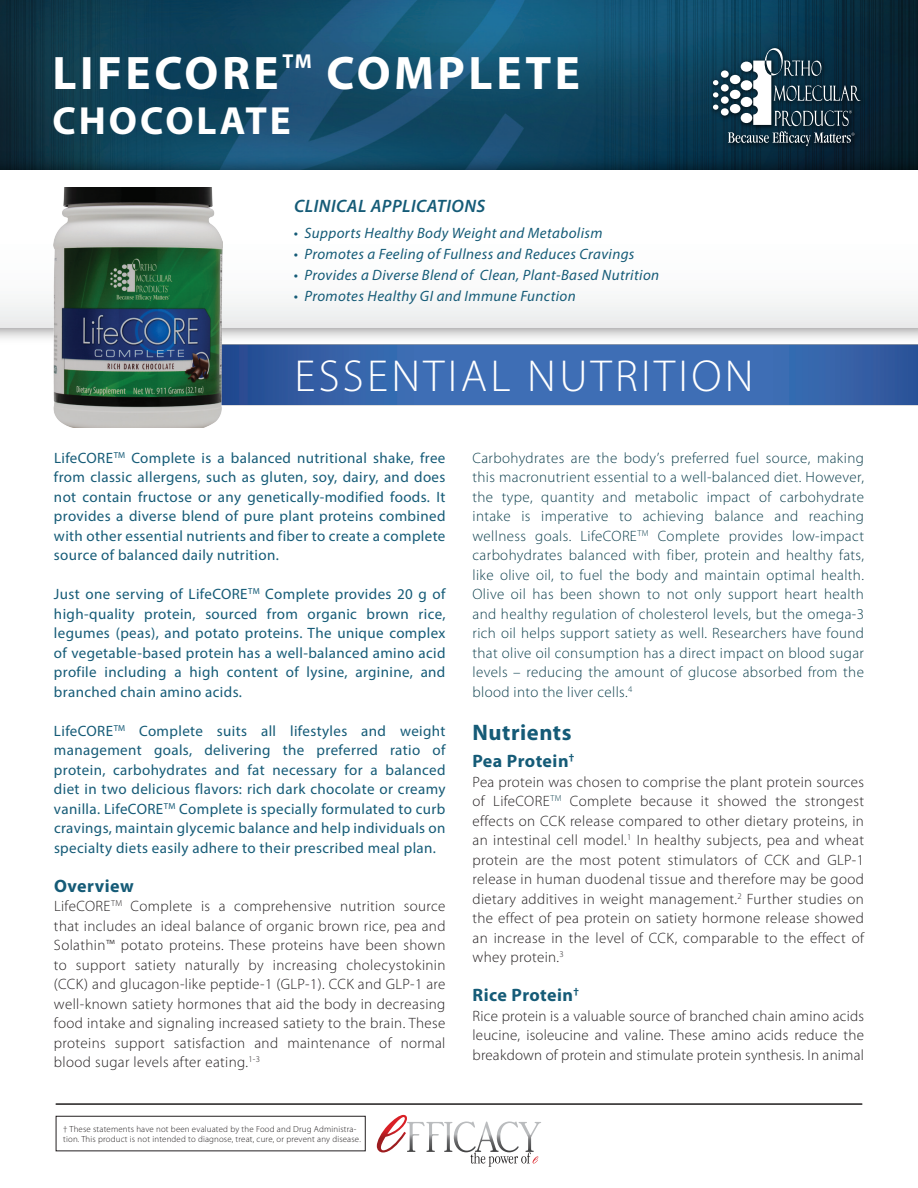
<style>
.page{position:relative;width:918px;height:1188px;background:#fff}
.page>*{position:absolute;margin:0;border:0;box-sizing:border-box;transform-origin:0 0}
.t1{font:700 47.25px "Myriad Pro";letter-spacing:.075em;color:#fff}
.t2{font:300 45px "Myriad Pro";letter-spacing:.075em;color:#fff}
.t3{font:700 39.3px "Myriad Pro";letter-spacing:.075em;color:#fff}
.t4{font:700 22.5px "Myriad Pro";letter-spacing:.025em;color:#155b77}
.t5{font:700 20.1px "Myriad Pro";color:#fff}
.t6{font:700 18px "Myriad Pro";letter-spacing:.025em;color:#155b77}
.t7{font:italic 600 18px "Myriad Pro";letter-spacing:.025em;color:#155b77}
.t8{font:300 15px/19.5px "Myriad Pro";letter-spacing:.025em;color:#231f20;text-align:justify}
.t9{font:15px/19.5px "Myriad Pro";letter-spacing:.025em;color:#155b77;text-align:justify}
.t10{font:300 15px/19.5px "Myriad Pro";letter-spacing:.025em;color:#0e404e;text-align:justify}
.t11{font:italic 15px "Myriad Pro";letter-spacing:.025em;color:#155b77}
.t12{font:300 8.85px/10.6px "Myriad Pro";letter-spacing:.02em;color:#231f20}
</style>
<div class="page">
<img style="left:0;top:0;width:918px;height:148px">
<img style="left:0;top:148px;width:918px;height:202px">
<div style="left:0;top:170px;width:918px;height:158px;background:#fff"></div>
<img style="left:708px;top:43px;width:160px;height:111px">
<div style="left:721px;top:70px;width:8px;height:8px;background:#fff;border-radius:50%"></div>
<div style="left:721px;top:84px;width:8px;height:8px;background:#fff;border-radius:50%"></div>
<div style="left:721px;top:96px;width:8px;height:8px;background:#fff;border-radius:50%"></div>
<div style="left:721px;top:108px;width:8px;height:8px;background:#fff;border-radius:50%"></div>
<svg style="left:713px;top:80px;width:5px;height:5px"></svg>
<svg style="left:713px;top:92px;width:5px;height:6px"></svg>
<svg style="left:713px;top:105px;width:5px;height:5px"></svg>
<svg style="left:728px;top:48px;width:133px;height:98px;background:#3c5563"></svg>
<svg style="left:377px;top:1115px;width:164px;height:52px"></svg>
<hr style="left:56px;top:1103px;width:806px;height:2px;background:#211e1e">
<img style="left:222px;top:307px;width:696px;height:99px">
<img style="left:54px;top:187px;width:168px;height:241px">
<div style="left:56px;top:1116px;width:310px;height:35px;border:1px solid #231f20"></div>
<h1 class="t1" style="left:52px;top:42px;width:228px">LIFECORE</h1>
<h3 class="t5" style="left:282px;top:48px;width:31px">TM</h3>
<h1 class="t1" style="left:326px;top:42px;width:255px">COMPLETE</h1>
<h3 class="t3" style="left:52px;top:95px;width:240px">CHOCOLATE</h3>
<p class="t7" style="left:294px;top:195px;width:193px">CLINICAL APPLICATIONS</p>
<p class="t11" style="left:294px;top:223px;width:310px">• Supports Healthy Body Weight and Metabolism</p>
<p class="t11" style="left:294px;top:244px;width:342px">• Promotes a Feeling of Fullness and Reduces Cravings</p>
<p class="t11" style="left:294px;top:265px;width:367px">• Provides a Diverse Blend of Clean, Plant-Based Nutrition</p>
<p class="t11" style="left:294px;top:286px;width:284px">• Promotes Healthy GI and Immune Function</p>
<h2 class="t2" style="left:294px;top:349px;width:461px">ESSENTIAL NUTRITION</h2>
<p class="t9" style="left:54px;top:448px;width:393px">LifeCORE<sup>TM</sup> Complete is a balanced nutritional shake, free from classic allergens, such as gluten, soy, dairy, and does not contain fructose or any genetically-modified foods. It provides a diverse blend of pure plant proteins combined with other essential nutrients and fiber to create a complete source of balanced daily nutrition.</p>
<p class="t9" style="left:54px;top:584px;width:393px">Just one serving of LifeCORE<sup>TM</sup> Complete provides 20 g of high-quality protein, sourced from organic brown rice, legumes (peas), and potato proteins. The unique complex of vegetable-based protein has a well-balanced amino acid profile including a high content of lysine, arginine, and branched chain amino acids.</p>
<p class="t9" style="left:54px;top:721px;width:393px">LifeCORE<sup>TM</sup> Complete suits all lifestyles and weight management goals, delivering the preferred ratio of protein, carbohydrates and fat necessary for a balanced diet in two delicious flavors: rich dark chocolate or creamy vanilla. LifeCORE<sup>TM</sup> Complete is specially formulated to curb cravings, maintain glycemic balance and help individuals on specialty diets easily adhere to their prescribed meal plan.</p>
<p class="t6" style="left:54px;top:874px;width:81px">Overview</p>
<p class="t8" style="left:54px;top:896px;width:393px">LifeCORE<sup>TM</sup> Complete is a comprehensive nutrition source that includes an ideal balance of organic brown rice, pea and Solathin™ potato proteins. These proteins have been shown to support satiety naturally by increasing cholecystokinin (CCK) and glucagon-like peptide-1 (GLP-1). CCK and GLP-1 are well-known satiety hormones that aid the body in decreasing food intake and signaling increased satiety to the brain. These proteins support satisfaction and maintenance of normal blood sugar levels after eating.<sup>1-3</sup></p>
<p class="t12" style="left:63px;top:1123px;width:299px">† These statements have not been evaluated by the Food and Drug Administra&shy;tion. This product is not intended to diagnose, treat, cure, or prevent any disease.</p>
<p class="t10" style="left:472px;top:448px;width:393px">Carbohydrates are the body’s preferred fuel source, making this macronutrient essential to a well-balanced diet. However, the type, quantity and metabolic impact of carbohydrate intake is imperative to achieving balance and reaching wellness goals. LifeCORE<sup>TM</sup> Complete provides low-impact carbohydrates balanced with fiber, protein and healthy fats, like olive oil, to fuel the body and maintain optimal health.<br>Olive oil has been shown to not only support heart health and healthy regulation of cholesterol levels, but the omega-3 rich oil helps support satiety as well. Researchers have found that olive oil consumption has a direct impact on blood sugar levels – reducing the amount of glucose absorbed from the blood into the liver cells.<sup>4</sup></p>
<h3 class="t4" style="left:472px;top:718px;width:101px">Nutrients</h3>
<p class="t6" style="left:472px;top:749px;width:103px">Pea Protein<sup>†</sup></p>
<p class="t8" style="left:472px;top:772px;width:393px">Pea protein was chosen to comprise the plant protein sources of LifeCORE<sup>TM</sup> Complete because it showed the strongest effects on CCK release compared to other dietary proteins, in an intestinal cell model.<sup>1</sup> In healthy subjects, pea and wheat protein are the most potent stimulators of CCK and GLP-1 release in human duodenal tissue and therefore may be good dietary additives in weight management.<sup>2</sup> Further studies on the effect of pea protein on satiety hormone release showed an increase in the level of CCK, comparable to the effect of whey protein.<sup>3</sup></p>
<p class="t6" style="left:472px;top:983px;width:108px">Rice Protein<sup>†</sup></p>
<p class="t8" style="left:472px;top:1006px;width:393px">Rice protein is a valuable source of branched chain amino acids leucine, isoleucine and valine. These amino acids reduce the breakdown of protein and stimulate protein synthesis. In animal</p>
</div>
